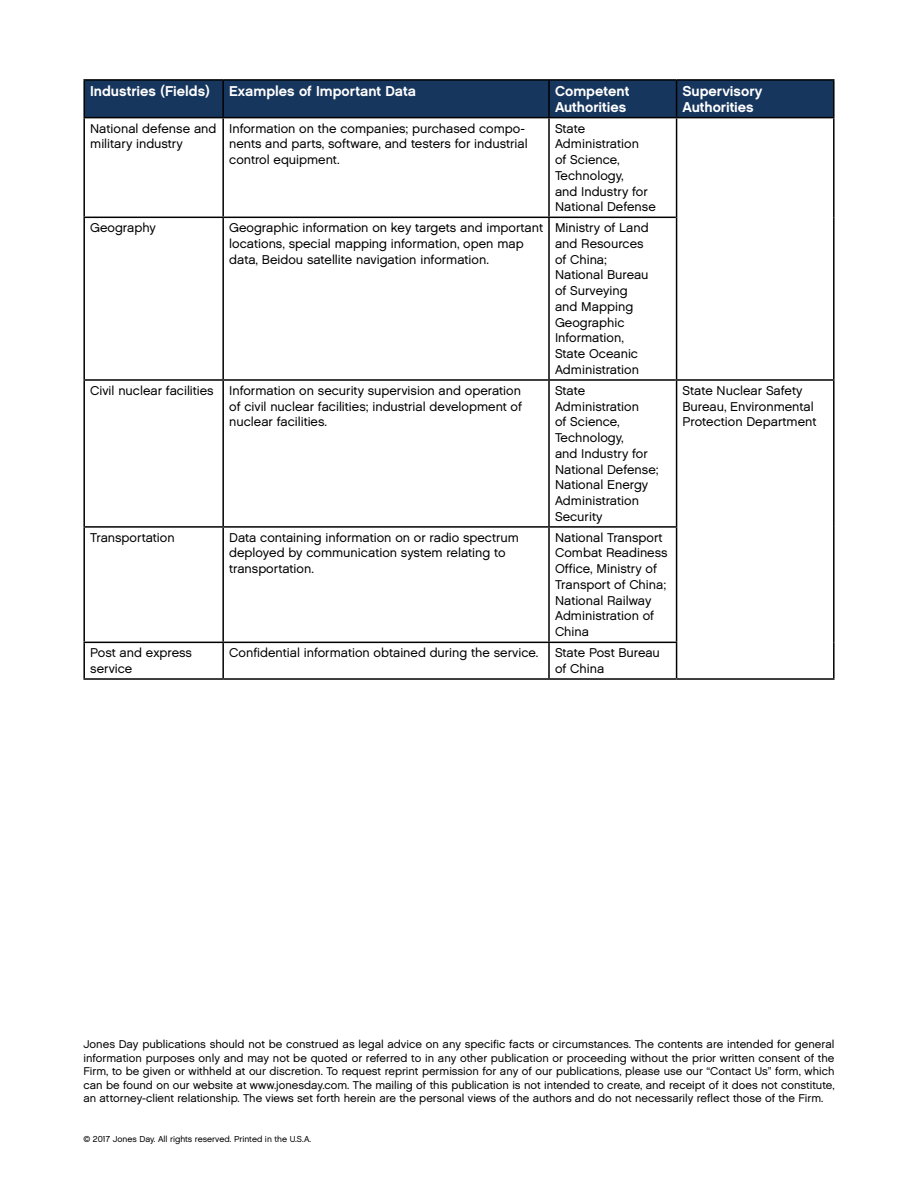
<style>
.page{position:relative;width:918px;height:1188px;background:#fff}
.page>*{position:absolute;margin:0;border:0;box-sizing:border-box;transform-origin:0 0}
.t1{font:14.25px/15.8px "Chalet New York Nineteen Sixty";color:#fff}
.t2{font:12.75px/15.8px "Chalet London Nineteen Sixty";color:#000}
.t3{font:11.25px/13.5px "Chalet London Nineteen Sixty";color:#000;text-align:justify}
.t4{font:8.7px "Chalet London Nineteen Sixty";color:#000}
</style>
<div class="page">
<div style="left:85px;top:81px;width:748px;height:36px;background:#17365d"></div>
<hr style="left:83px;top:79px;width:140px;height:2px;background:#000">
<hr style="left:83px;top:81px;width:2px;height:36px;background:#000">
<hr style="left:223px;top:79px;width:326px;height:2px;background:#000">
<hr style="left:222px;top:81px;width:2px;height:36px;background:#000">
<hr style="left:549px;top:79px;width:128px;height:2px;background:#000">
<hr style="left:548px;top:81px;width:2px;height:36px;background:#000">
<hr style="left:677px;top:79px;width:158px;height:2px;background:#000">
<hr style="left:676px;top:81px;width:1px;height:36px;background:#000">
<hr style="left:833px;top:81px;width:2px;height:36px;background:#000">
<hr style="left:83px;top:117px;width:140px;height:1px;background:#000">
<hr style="left:83px;top:118px;width:2px;height:99px;background:#000">
<hr style="left:223px;top:117px;width:326px;height:1px;background:#000">
<hr style="left:222px;top:118px;width:2px;height:99px;background:#000">
<hr style="left:549px;top:117px;width:128px;height:1px;background:#000">
<hr style="left:548px;top:118px;width:2px;height:99px;background:#000">
<hr style="left:677px;top:117px;width:158px;height:1px;background:#000">
<hr style="left:83px;top:217px;width:140px;height:1px;background:#000">
<hr style="left:83px;top:218px;width:2px;height:161px;background:#000">
<hr style="left:223px;top:217px;width:326px;height:1px;background:#000">
<hr style="left:222px;top:218px;width:2px;height:161px;background:#000">
<hr style="left:549px;top:217px;width:127px;height:1px;background:#000">
<hr style="left:548px;top:218px;width:2px;height:161px;background:#000">
<hr style="left:83px;top:379px;width:140px;height:2px;background:#000">
<hr style="left:83px;top:381px;width:2px;height:145px;background:#000">
<hr style="left:223px;top:379px;width:326px;height:2px;background:#000">
<hr style="left:222px;top:381px;width:2px;height:145px;background:#000">
<hr style="left:549px;top:379px;width:127px;height:2px;background:#000">
<hr style="left:548px;top:381px;width:2px;height:145px;background:#000">
<hr style="left:676px;top:381px;width:1px;height:145px;background:#000">
<hr style="left:833px;top:381px;width:2px;height:146px;background:#000">
<hr style="left:83px;top:526px;width:140px;height:2px;background:#000">
<hr style="left:83px;top:528px;width:2px;height:114px;background:#000">
<hr style="left:223px;top:526px;width:326px;height:2px;background:#000">
<hr style="left:222px;top:528px;width:2px;height:114px;background:#000">
<hr style="left:549px;top:526px;width:128px;height:2px;background:#000">
<hr style="left:548px;top:528px;width:2px;height:114px;background:#000">
<hr style="left:676px;top:528px;width:1px;height:114px;background:#000">
<hr style="left:833px;top:527px;width:2px;height:115px;background:#000">
<hr style="left:83px;top:642px;width:140px;height:1px;background:#000">
<hr style="left:83px;top:643px;width:2px;height:35px;background:#000">
<hr style="left:223px;top:642px;width:326px;height:1px;background:#000">
<hr style="left:222px;top:643px;width:2px;height:35px;background:#000">
<hr style="left:549px;top:642px;width:128px;height:1px;background:#000">
<hr style="left:548px;top:643px;width:2px;height:35px;background:#000">
<hr style="left:676px;top:643px;width:1px;height:35px;background:#000">
<hr style="left:833px;top:642px;width:2px;height:36px;background:#000">
<hr style="left:83px;top:678px;width:140px;height:2px;background:#000">
<hr style="left:223px;top:678px;width:326px;height:2px;background:#000">
<hr style="left:549px;top:678px;width:128px;height:2px;background:#000">
<hr style="left:677px;top:678px;width:158px;height:2px;background:#000">
<hr style="left:676px;top:118px;width:1px;height:99px;background:#000">
<hr style="left:833px;top:118px;width:2px;height:99px;background:#000">
<hr style="left:676px;top:217px;width:1px;height:162px;background:#000">
<hr style="left:833px;top:217px;width:2px;height:162px;background:#000">
<hr style="left:676px;top:379px;width:159px;height:2px;background:#000">
<p class="t1" style="left:90px;top:83px;width:121px">Industries (Fields)</p>
<p class="t1" style="left:229px;top:83px;width:188px">Examples of Important Data</p>
<p class="t1" style="left:555px;top:83px;width:76px">Competent<br>Authorities</p>
<p class="t1" style="left:683px;top:83px;width:81px">Supervisory<br>Authorities</p>
<p class="t2" style="left:90px;top:120px;width:128px">National defense and military industry</p>
<p class="t2" style="left:229px;top:120px;width:300px">Information on the companies; purchased compo&shy;nents and parts, software, and testers for industrial control equipment.</p>
<p class="t2" style="left:555px;top:120px;width:102px">State<br>Administration<br>of Science,<br>Technology,<br>and Industry for<br>National Defense</p>
<p class="t2" style="left:90px;top:220px;width:67px">Geography</p>
<p class="t2" style="left:229px;top:220px;width:315px">Geographic information on key targets and important locations, special mapping information, open map data, Beidou satellite navigation information.</p>
<p class="t2" style="left:555px;top:220px;width:95px">Ministry of Land and Resources of China;<br>National Bureau of Surveying and Mapping<br>Geographic<br>Information,<br>State Oceanic<br>Administration</p>
<p class="t2" style="left:229px;top:382px;width:294px;text-align:justify;text-indent:-139px">Civil nuclear facilities Information on security supervision and operation of civil nuclear facilities; industrial development of nuclear facilities.</p>
<p class="t2" style="left:555px;top:382px;width:105px">State<br>Administration<br>of Science,<br>Technology,<br>and Industry for<br>National Defense;<br>National Energy<br>Administration<br>Security</p>
<p class="t2" style="left:683px;top:382px;width:135px">State Nuclear Safety<br>Bureau, Environmental<br>Protection Department</p>
<p class="t2" style="left:90px;top:529px;width:86px">Transportation</p>
<p class="t2" style="left:229px;top:529px;width:291px">Data containing information on or radio spectrum deployed by communication system relating to transportation.</p>
<p class="t2" style="left:555px;top:529px;width:114px">National Transport<br>Combat Readiness<br>Office, Ministry of<br>Transport of China;<br>National Railway<br>Administration of<br>China</p>
<p class="t2" style="left:90px;top:645px;width:103px">Post and express service</p>
<p class="t2" style="left:229px;top:645px;width:311px">Confidential information obtained during the service.</p>
<p class="t2" style="left:555px;top:645px;width:106px">State Post Bureau of China</p>
<p class="t3" style="left:83px;top:1037px;width:753px">Jones Day publications should not be construed as legal advice on any specific facts or circumstances. The contents are intended for general information purposes only and may not be quoted or referred to in any other publication or proceeding without the prior written consent of the Firm, to be given or withheld at our discretion. To request reprint permission for any of our publications, please use our “Contact Us” form, which can be found on our website at www.jonesday.com. The mailing of this publication is not intended to create, and receipt of it does not constitute, an attorney-client relationship. The views set forth herein are the personal views of the authors and do not necessarily reflect those of the Firm.</p>
<p class="t4" style="left:83px;top:1134px;width:229px">© 2017 Jones Day. All rights reserved. Printed in the U.S.A.</p>
</div>
